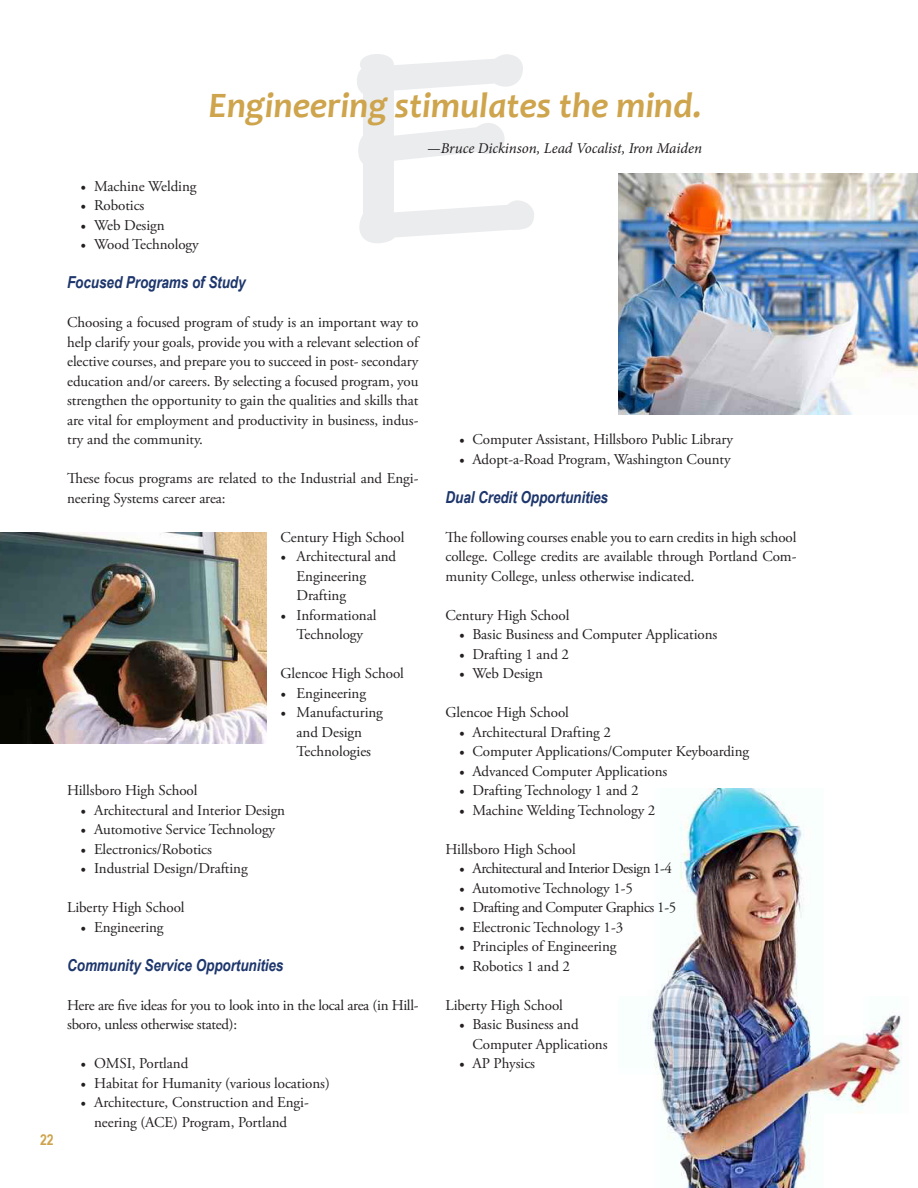
<style>
.page{position:relative;width:918px;height:1188px;background:#fff}
.page>*{position:absolute;margin:0;border:0;box-sizing:border-box;transform-origin:0 0}
.t1{font:italic 700 36px "Candara";color:#cea44c}
.Body_Text{font:italic 700 16.5px "Arial Narrow";letter-spacing:-.005em;color:#1d366c}
.Body_Text-2{font:15px/19.5px "Adobe Garamond Pro";letter-spacing:-.005em;color:#231f20}
.Body_Text-3{font:15px "Adobe Garamond Pro";letter-spacing:-.03em;color:#231f20}
.t2{font:italic 15px "Minion Pro";letter-spacing:-.005em;color:#231f20}
.t3{font:700 15px "Arial Narrow";color:#cea44c}
.s1{font-family:"Minion Pro"}
</style>
<div class="page">
<svg style="left:357px;top:54px;width:177px;height:189px"></svg>
<img style="left:648px;top:788px;width:254px;height:400px">
<img style="left:618px;top:174px;width:300px;height:240px">
<img style="left:0;top:532px;width:267px;height:212px">
<p class="t3" style="left:40px;top:1128px;width:15px">22</p>
<p class="t1" style="left:209px;top:83px;width:495px">Engineering stimulates the mind.</p>
<p class="t2" style="left:427px;top:138px;width:276px">—Bruce Dickinson, Lead Vocalist, Iron Maiden</p>
<p class="Body_Text-2" style="left:81px;top:177px;width:117px"><span class="s1">•</span> Machine Welding</p>
<p class="Body_Text-2" style="left:81px;top:196px;width:65px"><span class="s1">•</span> Robotics</p>
<p class="Body_Text-2" style="left:81px;top:216px;width:86px"><span class="s1">•</span> Web Design</p>
<p class="Body_Text-2" style="left:81px;top:235px;width:120px"><span class="s1">•</span> Wood Technology</p>
<p class="Body_Text" style="left:67px;top:270px;width:180px">Focused Programs of Study</p>
<p class="Body_Text-2" style="left:67px;top:313px;width:353px;text-align:justify">Choosing a focused program of study is an important way to help clarify your goals, provide you with a relevant selection of elective courses, and prepare you to succeed in post- secondary education and/or careers. By selecting a focused program, you strengthen the opportunity to gain the qualities and skills that are vital for employment and productivity in business, indus&shy;try and the community.</p>
<p class="Body_Text-2" style="left:67px;top:469px;width:353px">These focus programs are related to the Industrial and Engi&shy;neering Systems career area:</p>
<p class="Body_Text-2" style="left:280px;top:528px;width:125px">Century High School</p>
<p class="Body_Text-2" style="left:297px;top:547px;width:101px;text-indent:-16px"><span class="s1">•</span> Architectural and<br>Engineering<br>Drafting</p>
<p class="Body_Text-2" style="left:280px;top:606px;width:97px;text-align:center"><span class="s1">•</span> Informational<br>Technology</p>
<p class="Body_Text-2" style="left:280px;top:664px;width:125px">Glencoe High School</p>
<p class="Body_Text-2" style="left:280px;top:684px;width:87px"><span class="s1">•</span> Engineering</p>
<p class="Body_Text-2" style="left:280px;top:703px;width:104px;text-align:center"><span class="s1">•</span> Manufacturing and Design<br>Technologies</p>
<p class="Body_Text-2" style="left:67px;top:781px;width:132px">Hillsboro High School</p>
<p class="Body_Text-2" style="left:81px;top:801px;width:206px"><span class="s1">•</span> Architectural and Interior Design</p>
<p class="Body_Text-2" style="left:81px;top:820px;width:196px"><span class="s1">•</span> Automotive Service Technology</p>
<p class="Body_Text-2" style="left:81px;top:840px;width:133px"><span class="s1">•</span> Electronics/Robotics</p>
<p class="Body_Text-2" style="left:81px;top:859px;width:169px"><span class="s1">•</span> Industrial Design/Drafting</p>
<p class="Body_Text-2" style="left:67px;top:898px;width:119px">Liberty High School</p>
<p class="Body_Text-2" style="left:81px;top:918px;width:84px"><span class="s1">•</span> Engineering</p>
<p class="Body_Text" style="left:67px;top:952px;width:218px">Community Service Opportunities</p>
<p class="Body_Text-2" style="left:67px;top:996px;width:353px">Here are five ideas for you to look into in the local area (in Hill&shy;sboro, unless otherwise stated):</p>
<p class="Body_Text-2" style="left:81px;top:1054px;width:109px"><span class="s1">•</span> OMSI, Portland</p>
<p class="Body_Text-2" style="left:81px;top:1074px;width:251px"><span class="s1">•</span> Habitat for Humanity (various locations)</p>
<p class="Body_Text-2" style="left:81px;top:1093px;width:230px;text-align:center"><span class="s1">•</span> Architecture, Construction and Engi&shy;neering (ACE) Program, Portland</p>
<p class="Body_Text-2" style="left:459px;top:430px;width:276px"><span class="s1">•</span> Computer Assistant, Hillsboro Public Library</p>
<p class="Body_Text-2" style="left:459px;top:450px;width:273px"><span class="s1">•</span> Adopt-a-Road Program, Washington County</p>
<p class="Body_Text" style="left:446px;top:484px;width:164px">Dual Credit Opportunities</p>
<p class="Body_Text-2" style="left:446px;top:528px;width:353px;text-align:justify">The following courses enable you to earn credits in high school college. College credits are available through Portland Com&shy;munity College, unless otherwise indicated.</p>
<p class="Body_Text-2" style="left:446px;top:606px;width:125px">Century High School</p>
<p class="Body_Text-2" style="left:459px;top:625px;width:260px"><span class="s1">•</span> Basic Business and Computer Applications</p>
<p class="Body_Text-2" style="left:459px;top:645px;width:112px"><span class="s1">•</span> Drafting 1 and 2</p>
<p class="Body_Text-2" style="left:459px;top:664px;width:86px"><span class="s1">•</span> Web Design</p>
<p class="Body_Text-2" style="left:446px;top:703px;width:125px">Glencoe High School</p>
<p class="Body_Text-2" style="left:459px;top:723px;width:154px"><span class="s1">•</span> Architectural Drafting 2</p>
<p class="Body_Text-2" style="left:459px;top:742px;width:292px"><span class="s1">•</span> Computer Applications/Computer Keyboarding</p>
<p class="Body_Text-2" style="left:459px;top:762px;width:210px"><span class="s1">•</span> Advanced Computer Applications</p>
<p class="Body_Text-2" style="left:459px;top:781px;width:181px"><span class="s1">•</span> Drafting Technology 1 and 2</p>
<p class="Body_Text-2" style="left:459px;top:801px;width:198px"><span class="s1">•</span> Machine Welding Technology 2</p>
<p class="Body_Text-2" style="left:446px;top:840px;width:132px">Hillsboro High School</p>
<p class="Body_Text-3" style="left:459px;top:859px;width:214px"><span class="s1">•</span> Architectural and Interior Design 1-4</p>
<p class="Body_Text-2" style="left:459px;top:879px;width:176px"><span class="s1">•</span> Automotive Technology 1-5</p>
<p class="Body_Text-3" style="left:459px;top:898px;width:219px"><span class="s1">•</span> Drafting and Computer Graphics 1-5</p>
<p class="Body_Text-2" style="left:459px;top:918px;width:166px"><span class="s1">•</span> Electronic Technology 1-3</p>
<p class="Body_Text-2" style="left:459px;top:937px;width:159px"><span class="s1">•</span> Principles of Engineering</p>
<p class="Body_Text-2" style="left:459px;top:957px;width:113px"><span class="s1">•</span> Robotics 1 and 2</p>
<p class="Body_Text-2" style="left:446px;top:996px;width:119px">Liberty High School</p>
<p class="Body_Text-2" style="left:472px;top:1015px;width:137px;text-indent:-14px"><span class="s1">•</span> Basic Business and<br>Computer Applications</p>
<p class="Body_Text-2" style="left:459px;top:1054px;width:78px"><span class="s1">•</span> AP Physics</p>
</div>
